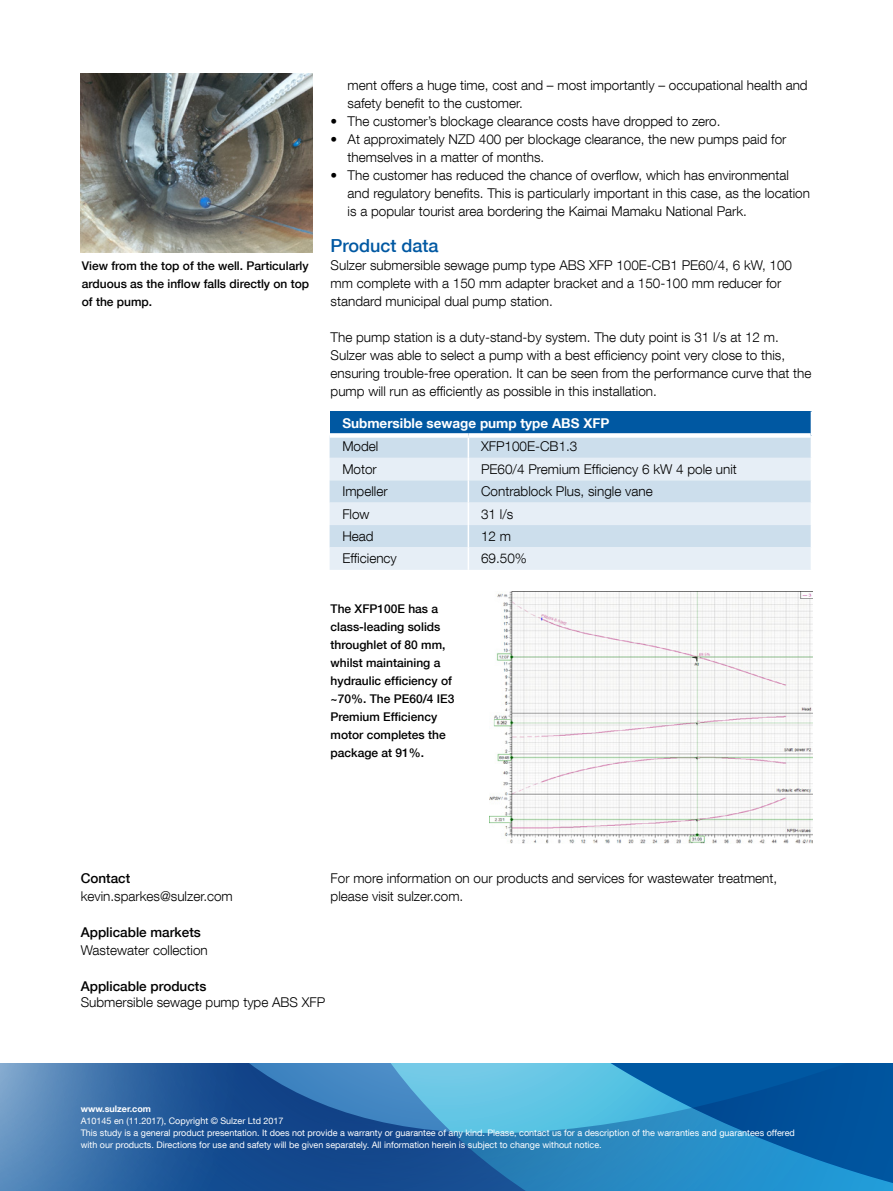
<style>
.page{position:relative;width:893px;height:1191px;background:#fff}
.page>*{position:absolute;margin:0;border:0;box-sizing:border-box;transform-origin:0 0}
.Subheading{font:500 18px "Helvetica Neue LT Com";color:#0058a2}
.Paragraph_text{font:300 13.5px/18px "Helvetica Neue LT Com";color:#000}
.täppyläteksti{font:300 13.5px "Helvetica Neue LT Com";color:#000}
.leipis{font:300 13.5px "Helvetica Neue LT Com";color:#000}
.leipis-2{font:500 13.5px "Helvetica Neue LT Com";color:#000}
.täppyläteksti-2{font:700 13.5px "Helvetica Neue LT Com";color:#fff}
.väliotsikko{font:500 13.5px "Helvetica Neue LT Com";color:#000}
.t1{font:500 12px/18px "Helvetica Neue LT Com";color:#000;text-align:justify}
.t2{font:9px/12px "Helvetica Neue LT Com";color:#fff}
.t3{font:700 9px "Helvetica Neue LT Com";color:#fff}
</style>
<div class="page">
<svg style="left:0;top:1063px;width:893px;height:128px;background:#2a74af"></svg>
<div style="left:330px;top:411px;width:481px;height:24px;background:#0058a2"></div>
<div style="left:330px;top:438px;width:481px;height:20px;background:#ccdeec"></div>
<svg style="left:330px;top:458px;width:481px;height:112px;background:#dbe7f2"></svg>
<svg style="left:468px;top:438px;width:1px;height:132px"></svg>
<div style="left:330px;top:433px;width:138px;height:5px;background:#fff"></div>
<div style="left:468px;top:433px;width:343px;height:5px;background:#fff"></div>
<img style="left:81px;top:73px;width:232px;height:179px">
<img style="left:490px;top:591px;width:322px;height:252px">
<p class="t1" style="left:82px;top:257px;width:229px">View from the top of the well. Particularly arduous as the inflow falls directly on top of the pump.</p>
<p class="Paragraph_text" style="left:348px;top:76px;width:462px">ment offers a huge time, cost and – most importantly – occupational health and safety benefit to the customer.</p>
<p class="Paragraph_text" style="left:331px;top:112px;width:391px">• The customer’s blockage clearance costs have dropped to zero.</p>
<p class="Paragraph_text" style="left:348px;top:130px;width:440px;text-indent:-17px">• At approximately NZD 400 per blockage clearance, the new pumps paid for themselves in a matter of months.</p>
<p class="Paragraph_text" style="left:348px;top:166px;width:464px;text-indent:-17px">• The customer has reduced the chance of overflow, which has environmental and regulatory benefits. This is particularly important in this case, as the location is a popular tourist area bordering the Kaimai Mamaku National Park.</p>
<p class="Subheading" style="left:331px;top:235px;width:110px">Product data</p>
<p class="Paragraph_text" style="left:331px;top:256px;width:463px">Sulzer submersible sewage pump type ABS XFP 100E-CB1 PE60/4, 6 kW, 100 mm complete with a 150 mm adapter bracket and a 150-100 mm reducer for standard municipal dual pump station.</p>
<p class="Paragraph_text" style="left:331px;top:328px;width:482px">The pump station is a duty-stand-by system. The duty point is 31 l/s at 12 m.<br>Sulzer was able to select a pump with a best efficiency point very close to this, ensuring trouble-free operation. It can be seen from the performance curve that the pump will run as efficiently as possible in this installation.</p>
<p class="täppyläteksti-2" style="left:342px;top:415px;width:268px">Submersible sewage pump type ABS XFP</p>
<p class="täppyläteksti" style="left:342px;top:438px;width:38px">Model</p>
<p class="täppyläteksti" style="left:481px;top:438px;width:98px">XFP100E-CB1.3</p>
<p class="täppyläteksti" style="left:342px;top:461px;width:36px">Motor</p>
<p class="täppyläteksti" style="left:481px;top:461px;width:257px">PE60/4 Premium Efficiency 6 kW 4 pole unit</p>
<p class="täppyläteksti" style="left:342px;top:483px;width:47px">Impeller</p>
<p class="täppyläteksti" style="left:481px;top:483px;width:173px">Contrablock Plus, single vane</p>
<p class="täppyläteksti" style="left:342px;top:505px;width:29px">Flow</p>
<p class="täppyläteksti" style="left:481px;top:505px;width:34px">31 l/s</p>
<p class="täppyläteksti" style="left:342px;top:528px;width:33px">Head</p>
<p class="täppyläteksti" style="left:481px;top:528px;width:32px">12 m</p>
<p class="täppyläteksti" style="left:342px;top:550px;width:56px">Efficiency</p>
<p class="täppyläteksti" style="left:481px;top:550px;width:47px">69.50%</p>
<p class="t1" style="left:331px;top:599px;width:125px;text-align:left">The XFP100E has a class-leading solids throughlet of 80 mm, whilst maintaining a hydraulic efficiency of ~70%. The PE60/4 IE3<br>Premium Efficiency motor completes the package at 91%.</p>
<p class="väliotsikko" style="left:81px;top:869px;width:51px">Contact</p>
<p class="leipis" style="left:81px;top:887px;width:154px">kevin.sparkes@sulzer.com</p>
<p class="leipis-2" style="left:81px;top:923px;width:122px">Applicable markets</p>
<p class="leipis" style="left:81px;top:941px;width:129px">Wastewater collection</p>
<p class="leipis-2" style="left:81px;top:977px;width:127px">Applicable products</p>
<p class="leipis" style="left:81px;top:994px;width:246px">Submersible sewage pump type ABS XFP</p>
<p class="Paragraph_text" style="left:331px;top:868px;width:448px">For more information on our products and services for wastewater treatment, please visit sulzer.com.</p>
<p class="t3" style="left:81px;top:1103px;width:72px">www.sulzer.com</p>
<p class="t2" style="left:81px;top:1114px;width:204px">A10145 en (11.2017), Copyright © Sulzer Ltd 2017</p>
<p class="t2" style="left:81px;top:1126px;width:716px">This study is a general product presentation. It does not provide a warranty or guarantee of any kind. Please, contact us for a description of the warranties and guarantees offered with our products. Directions for use and safety will be given separately. All information herein is subject to change without notice.</p>
</div>
